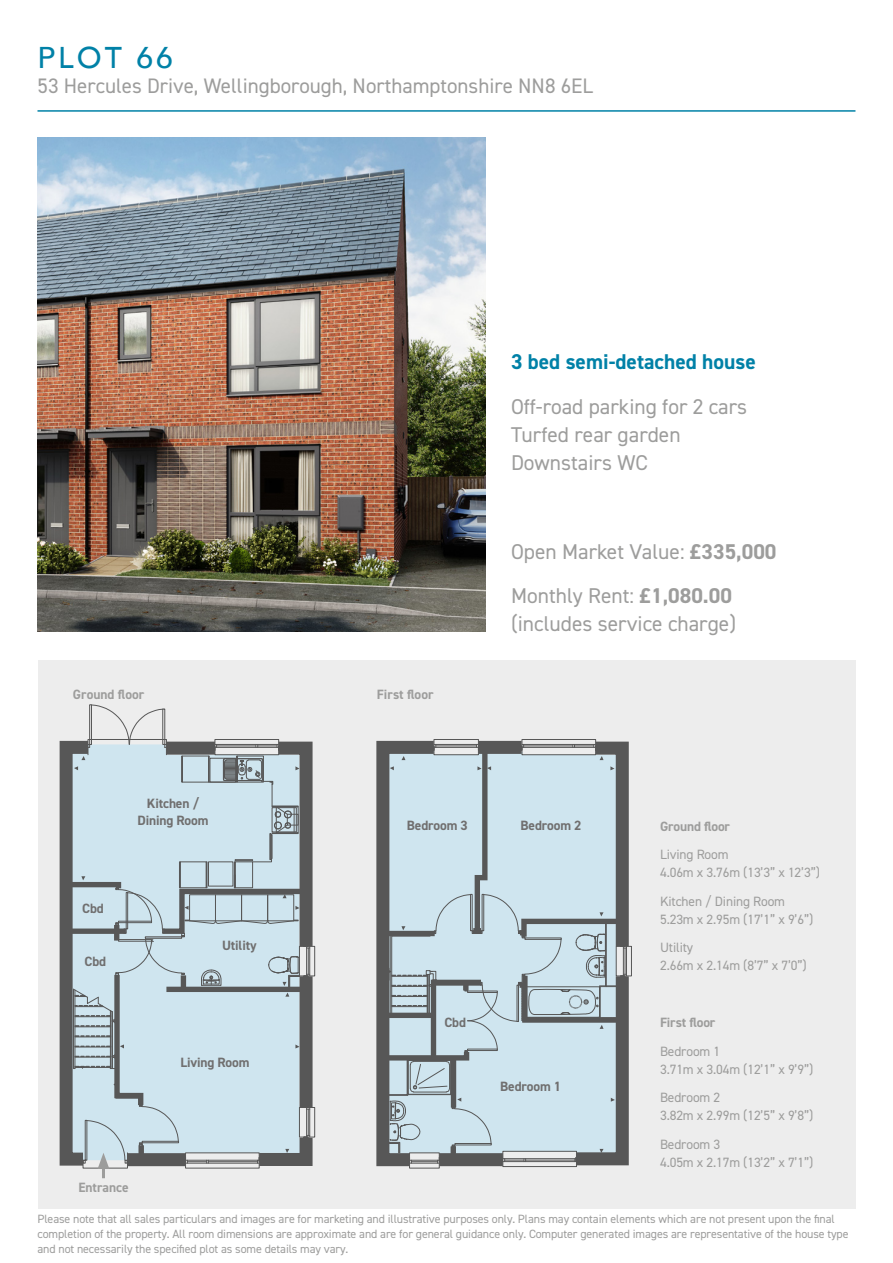
<style>
.page{position:relative;width:893px;height:1263px;background:#fff}
.page>*{position:absolute;margin:0;border:0;box-sizing:border-box;transform-origin:0 0}
.t1{font:500 30px "Avenir";letter-spacing:.1em;color:#0081a7}
.t2{font:21.45px/28px "DIN2014";color:#9d9d9c}
.t3{font:700 21.45px "DIN2014";color:#0081a7}
.t4{font:21px "DIN2014";color:#9d9d9c}
.t5{font:13.5px/18px "DIN2014";letter-spacing:-.01em;color:#9d9d9c}
.t6{font:700 13.5px/16.5px "DIN2014";letter-spacing:-.01em;color:#706f6f;text-align:center}
.t7{font:700 13.5px "DIN2014";color:#9d9d9c}
.t8{font:12px/15px "DIN2014";letter-spacing:-.01em;color:#9d9d9c}
.s1{font-weight:700}
</style>
<div class="page">
<hr style="left:38px;top:110px;width:817px;height:2px;background:#0081a7">
<img style="left:38px;top:138px;width:447px;height:493px">
<div style="left:38px;top:661px;width:817px;height:548px;background:#ededed"></div>
<svg style="left:376px;top:739px;width:256px;height:430px;background:#b8c8d0"></svg>
<hr style="left:102px;top:1163px;width:3px;height:15px;background:#9d9d9c">
<svg style="left:59px;top:704px;width:257px;height:465px;background:#bcccd3"></svg>
<h1 class="t1" style="left:38px;top:31px;width:137px">PLOT 66</h1>
<h3 class="t4" style="left:38px;top:72px;width:557px">53 Hercules Drive, Wellingborough, Northamptonshire NN8 6EL</h3>
<h2 class="t3" style="left:511px;top:348px;width:246px">3 bed semi-detached house</h2>
<h2 class="t2" style="left:511px;top:392px;width:238px">Off-road parking for 2 cars<br>Turfed rear garden<br>Downstairs WC</h2>
<p class="t7" style="left:73px;top:685px;width:73px">Ground floor</p>
<p class="t7" style="left:377px;top:685px;width:58px">First floor</p>
<h2 class="t2" style="left:511px;top:529px;width:267px;line-height:44.5px">Open Market Value: <span class="s1">£335,000<br></span>Monthly Rent: <span class="s1">£1,080.00</span></h2>
<h2 class="t2" style="left:511px;top:610px;width:227px">(includes service charge)</h2>
<p class="t6" style="left:82px;top:900px;width:23px">Cbd</p>
<p class="t6" style="left:85px;top:953px;width:23px">Cbd</p>
<p class="t6" style="left:137px;top:795px;width:73px">Kitchen /<br>Dining Room</p>
<p class="t6" style="left:222px;top:937px;width:36px">Utility</p>
<p class="t6" style="left:180px;top:1054px;width:71px">Living Room</p>
<p class="t7" style="left:78px;top:1178px;width:52px">Entrance</p>
<p class="t6" style="left:407px;top:817px;width:62px">Bedroom 3</p>
<p class="t6" style="left:521px;top:817px;width:62px">Bedroom 2</p>
<p class="t6" style="left:444px;top:1014px;width:23px">Cbd</p>
<p class="t6" style="left:500px;top:1078px;width:62px">Bedroom 1</p>
<p class="t7" style="left:660px;top:817px;width:72px">Ground floor</p>
<p class="t5" style="left:660px;top:845px;width:162px">Living Room<br>4.06m x 3.76m (13’3” x 12’3”)</p>
<p class="t5" style="left:660px;top:892px;width:155px">Kitchen / Dining Room<br>5.23m x 2.95m (17’1” x 9’6”)</p>
<p class="t5" style="left:660px;top:938px;width:148px">Utility<br>2.66m x 2.14m (8’7” x 7’0”)</p>
<p class="t7" style="left:660px;top:1014px;width:57px">First floor</p>
<p class="t5" style="left:660px;top:1042px;width:155px">Bedroom 1<br>3.71m x 3.04m (12’1” x 9’9”)</p>
<p class="t5" style="left:660px;top:1088px;width:155px">Bedroom 2<br>3.82m x 2.99m (12’5” x 9’8”)</p>
<p class="t5" style="left:660px;top:1135px;width:155px">Bedroom 3<br>4.05m x 2.17m (13’2” x 7’1”)</p>
<p class="t8" style="left:38px;top:1211px;width:813px">Please note that all sales particulars and images are for marketing and illustrative purposes only. Plans may contain elements which are not present upon the final completion of the property. All room dimensions are approximate and are for general guidance only. Computer generated images are representative of the house type and not necessarily the specified plot as some details may vary.</p>
</div>
